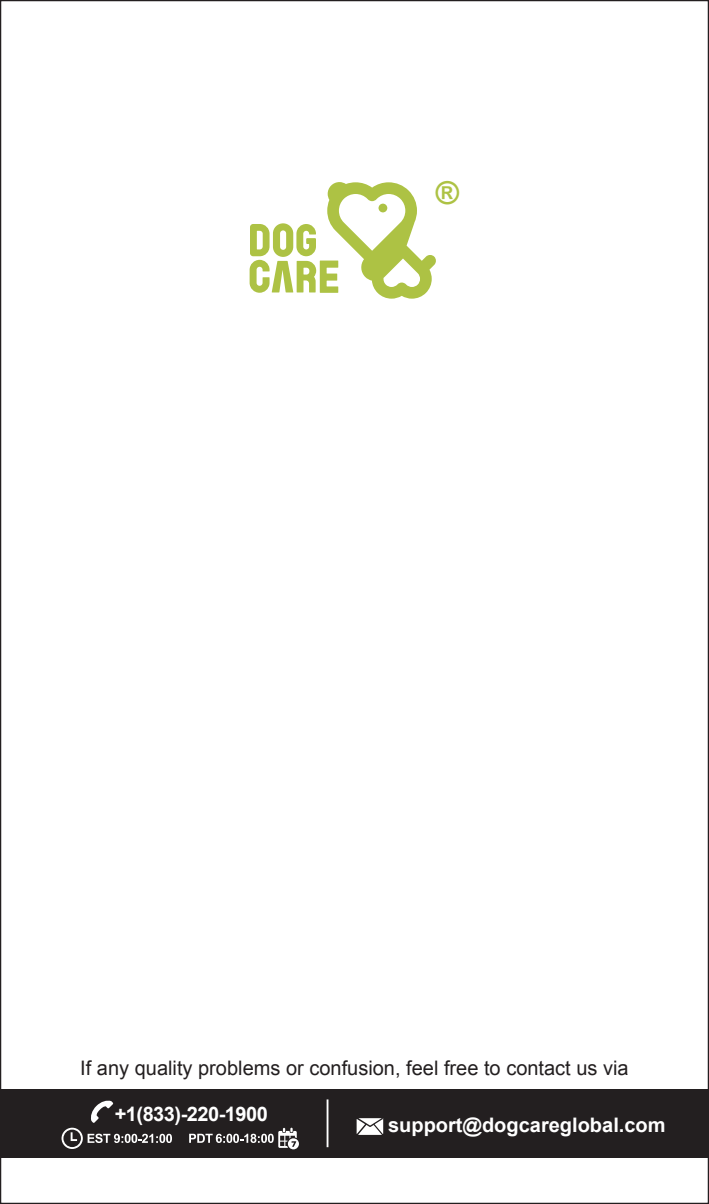
<style>
.page{position:relative;width:709px;height:1204px;background:#fff}
.page>*{position:absolute;margin:0;border:0;box-sizing:border-box;transform-origin:0 0}
.t1{font:700 31.5px "Arial";color:#adc244}
.t2{font:20px "Arial";color:#231f20}
.t3{font:700 20px "Arial";color:#fff}
.t4{font:700 20px "Arial";letter-spacing:-.025em;color:#fff}
</style>
<div class="page">
<svg style="left:249px;top:182px;width:187px;height:117px"></svg>
<div style="left:0;top:1088px;width:708px;height:69px;background:#231f20"></div>
<svg style="left:189px;top:1127px;width:110px;height:22px"></svg>
<svg style="left:61px;top:1100px;width:111px;height:49px"></svg>
<hr style="left:326px;top:1099px;width:2px;height:48px;background:#fff">
<svg style="left:356px;top:1118px;width:27px;height:16px"></svg>
<h1 class="t1" style="left:436px;top:172px;width:25px">®</h1>
<p class="t2" style="left:80px;top:1055px;width:550px">If any quality problems or confusion, feel free to contact us via</p>
<p class="t3" style="left:388px;top:1111px;width:279px">support@dogcareglobal.com</p>
<p class="t4" style="left:115px;top:1100px;width:155px">+1(833)-220-1900</p>
</div>
